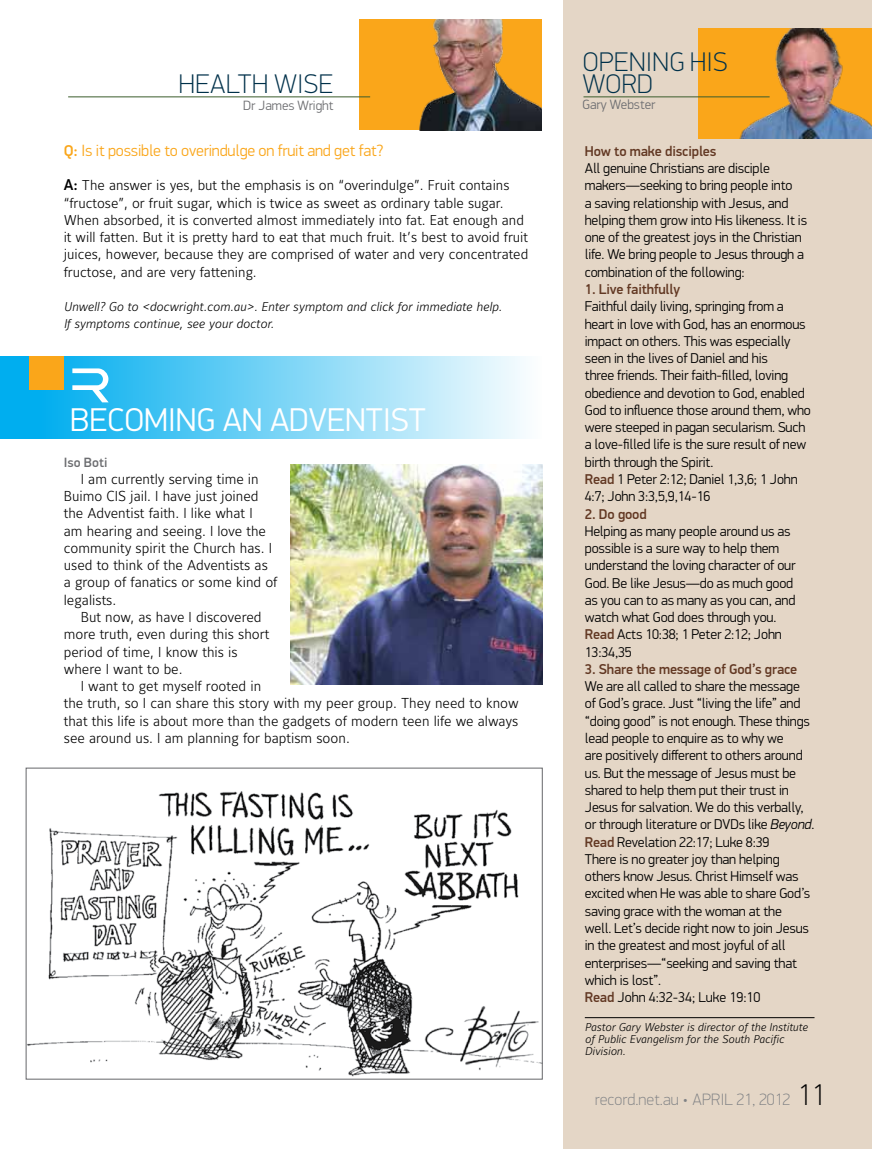
<style>
.page{position:relative;width:872px;height:1149px;background:#fff}
.page>*{position:absolute;margin:0;border:0;box-sizing:border-box;transform-origin:0 0}
.t1{font:300 33px "PF Din Display Pro";color:#fff}
.t2{font:100 27px/22.5px "PF Din Display Pro";letter-spacing:.02em;color:#00314a}
.t3{font:100 16.5px "PF Din Display Pro";letter-spacing:.005em;color:#808285}
.t4{font:300 16.35px "PF Din Display Pro";letter-spacing:-.01em;color:#faa61a}
.t5{font:300 14.25px/17.2px "PF Din Display Pro";letter-spacing:-.01em;color:#000}
.t6{font:300 14.25px/17.2px "Maurea";color:#000}
.t7{font:500 14.25px "PF Din Display Pro";letter-spacing:-.01em;color:#623823}
.t8{font:300 14.1px/17.2px "Maurea";color:#000}
.t9{font:300 13.5px "PF Din Display Pro";color:#6d6e71}
.t10{font:500 13.5px "PF Din Display Pro";color:#6d6e71}
.t11{font:italic 300 12.6px/17.1px "Maurea";color:#000}
.t12{font:italic 300 11.25px/12px "Maurea";color:#000}
.s1{font-weight:500;font-size:15.75px}
.s2{font-family:"PF Din Display Pro";font-weight:500;font-size:15.75px}
.s3{font-weight:500;color:#623823}
.s4{font-style:italic}
.s5{font-size:30px;color:#000}
</style>
<div class="page">
<div style="left:563px;top:0;width:309px;height:1148px;background:#e4d6c6"></div>
<div style="left:359px;top:20px;width:183px;height:110px;background:#faa61a"></div>
<img style="left:419px;top:20px;width:123px;height:110px">
<div style="left:698px;top:28px;width:174px;height:110px;background:#faa61a"></div>
<hr style="left:583px;top:96px;width:186px;height:1px;background:#3b5d2c">
<hr style="left:68px;top:96px;width:302px;height:1px;background:#3b5d2c">
<img style="left:720px;top:28px;width:152px;height:110px">
<hr style="left:585px;top:1016px;width:229px;height:1px;background:#000">
<img style="left:290px;top:464px;width:253px;height:220px">
<img style="left:28px;top:791px;width:513px;height:286px">
<div style="left:26px;top:767px;width:517px;height:312px;border:1px solid #6d6e71"></div>
<div style="left:0;top:356px;width:542px;height:83px;background:linear-gradient(to right,#00a8ee,#fbfdfe)"></div>
<div style="left:30px;top:356px;width:34px;height:34px;background:#faa61a"></div>
<svg style="left:72px;top:368px;width:37px;height:34px"></svg>
<h2 class="t2" style="left:179px;top:73px;width:156px">HEALTH WI SE</h2>
<p class="t9" style="left:243px;top:97px;width:92px">Dr James Wright</p>
<p class="t4" style="left:64px;top:141px;width:322px"><span class="s1">Q:</span> Is it possible to overindulge on fruit and get fat?</p>
<p class="t8" style="left:64px;top:177px;width:466px"><span class="s2">A:</span> The answer is yes, but the emphasis is on “overindulge”. Fruit contains “fructose”, or fruit sugar, which is twice as sweet as ordinary table sugar.<br>When absorbed, it is converted almost immediately into fat. Eat enough and it will fatten. But it is pretty hard to eat that much fruit. It’s best to avoid fruit juices, however, because they are comprised of water and very concentrated fructose, and are very fattening.</p>
<p class="t11" style="left:64px;top:299px;width:440px">Unwell? Go to &lt;docwright.com.au&gt;. Enter symptom and click for immediate help.<br>If symptoms continue, see your doctor.</p>
<h1 class="t1" style="left:70px;top:401px;width:357px">BECOMING AN ADVENTIST</h1>
<p class="t10" style="left:64px;top:453px;width:45px">Iso Boti</p>
<p class="t6" style="left:64px;top:471px;width:215px;text-indent:17px">I am currently serving time in<br>Buimo CIS jail. I have just joined the Adventist faith. I like what I<br>am hearing and seeing. I love the community spirit the Church has. I used to think of the Adventists as a group of fanatics or some kind of legalists.</p>
<p class="t6" style="left:64px;top:609px;width:207px;text-indent:17px">But now, as have I discovered more truth, even during this short period of time, I know this is where I want to be.</p>
<p class="t6" style="left:64px;top:678px;width:456px;text-indent:17px">I want to get myself rooted in<br>the truth, so I can share this story with my peer group. They need to know that this life is about more than the gadgets of modern teen life we always see around us. I am planning for baptism soon.</p>
<h2 class="t2" style="left:582px;top:50px;width:146px">OPENING HIS<br>WORD</h2>
<p class="t9" style="left:582px;top:97px;width:74px">Gary Webster</p>
<p class="t7" style="left:585px;top:142px;width:133px">How to make disciples</p>
<p class="t5" style="left:585px;top:160px;width:224px">All genuine Christians are disciple makers—seeking to bring people into<br>a saving relationship with Jesus, and helping them grow into His likeness. It is one of the greatest joys in the Christian life. We bring people to Jesus through a combination of the following:</p>
<p class="t7" style="left:585px;top:280px;width:97px">1. Live faithfully</p>
<p class="t5" style="left:585px;top:298px;width:228px">Faithful daily living, springing from a heart in love with God, has an enormous impact on others. This was especially seen in the lives of Daniel and his<br>three friends. Their faith-filled, loving obedience and devotion to God, enabled God to influence those around them, who were steeped in pagan secularism. Such a love-filled life is the sure result of new birth through the Spirit.<br><span class="s3">Read</span> 1 Peter 2:12; Daniel 1,3,6; 1 John 4:7; John 3:3,5,9,14-16</p>
<p class="t7" style="left:585px;top:505px;width:63px">2. Do good</p>
<p class="t5" style="left:585px;top:522px;width:212px">Helping as many people around us as possible is a sure way to help them understand the loving character of our<br>God. Be like Jesus—do as much good as you can to as many as you can, and watch what God does through you.<br><span class="s3">Read</span> Acts 10:38; 1 Peter 2:12; John<br>13:34,35</p>
<p class="t7" style="left:585px;top:660px;width:214px">3. Share the message of God’s grace</p>
<p class="t5" style="left:585px;top:677px;width:231px">We are all called to share the message of God’s grace. Just “living the life” and “doing good” is not enough. These things lead people to enquire as to why we<br>are positively different to others around us. But the message of Jesus must be shared to help them put their trust in Jesus for salvation. We do this verbally, or through literature or DVDs like <span class="s4">Beyond</span>.<br><span class="s3">Read</span> Revelation 22:17; Luke 8:39<br>There is no greater joy than helping others know Jesus. Christ Himself was excited when He was able to share God’s saving grace with the woman at the<br>well. Let’s decide right now to join Jesus in the greatest and most joyful of all enterprises—“seeking and saving that which is lost”.<br><span class="s3">Read</span> John 4:32-34; Luke 19:10</p>
<p class="t12" style="left:585px;top:1021px;width:224px">Pastor Gary Webster is director of the Institute of Public Evangelism for the South Pacific<br>Division.</p>
<p class="t3" style="left:595px;top:1089px;width:232px">RECORD.NET.AU • APRIL 21, 2012 <span class="s5">11</span></p>
</div>
